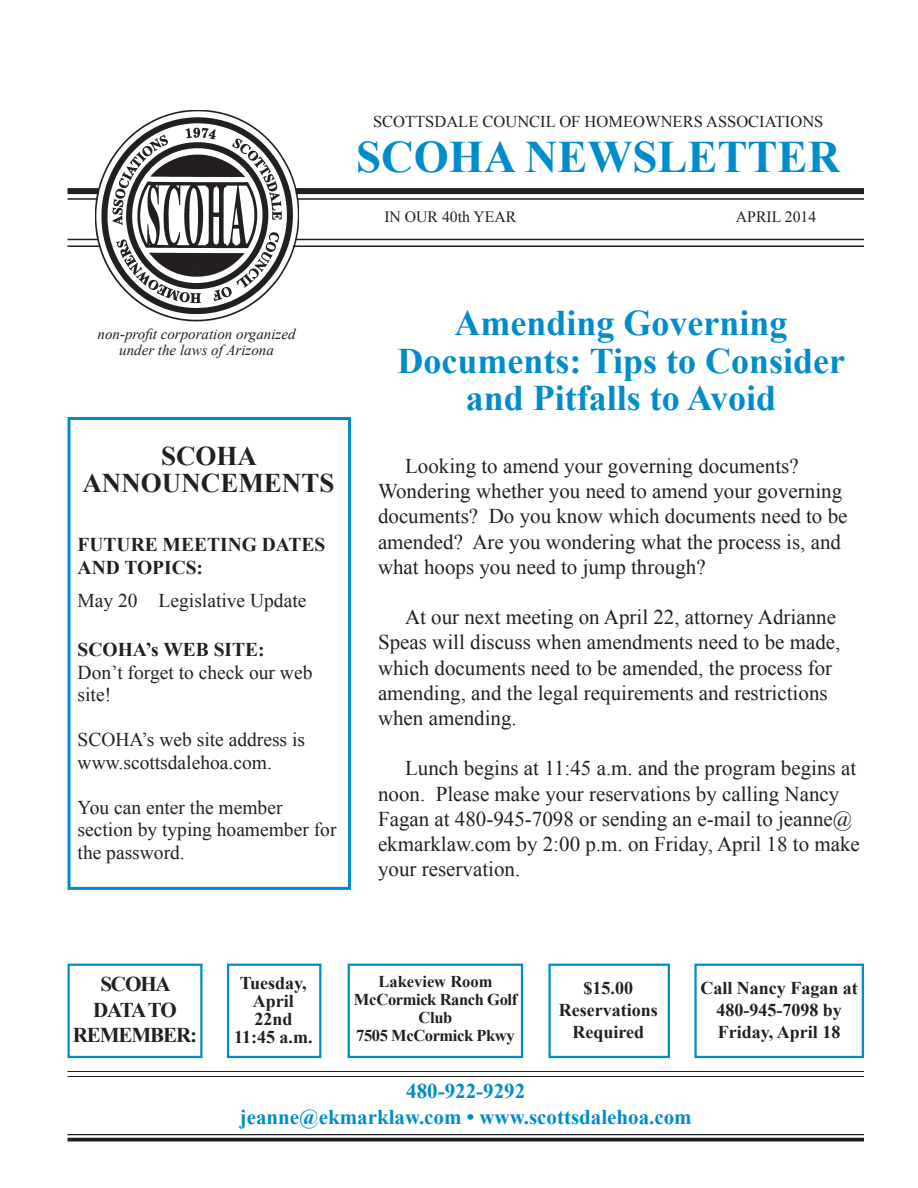
<style>
.page{position:relative;width:918px;height:1188px;background:#fff}
.page>*{position:absolute;margin:0;border:0;box-sizing:border-box;transform-origin:0 0}
.t1{font:700 45px "Times New Roman";color:#008ccb}
.t2{font:700 36px/37.5px "Times New Roman";color:#008ccb;text-align:center}
.t3{font:700 27px "Times New Roman";color:#231f20}
.t4{font:21px/25.2px "Times New Roman";color:#231f20}
.t5{font:700 21px "Times New Roman";color:#008ccb}
.t6{font:700 21px "Times New Roman";letter-spacing:-.05em;color:#231f20}
.t7{font:19.5px/22.5px "Times New Roman";color:#231f20}
.t8{font:700 19.5px/22.5px "Times New Roman";color:#231f20}
.t9{font:700 18px/21.6px "Times New Roman";color:#231f20;text-align:center}
.t10{font:16.5px "Times New Roman";color:#231f20}
.t11{font:700 16.5px/18px "Times New Roman";letter-spacing:-.025em;color:#231f20;text-align:center}
.t12{font:700 16.5px "Times New Roman";color:#231f20}
.t13{font:15.75px "Times New Roman";color:#231f20}
.t14{font:italic 15px "Times New Roman";color:#231f20}
</style>
<div class="page">
<div style="left:68px;top:417px;width:283px;height:473px;border:3px solid #008ccb"></div>
<div style="left:296px;top:188px;width:568px;height:6px;background:#231f20"></div>
<hr style="left:298px;top:198px;width:566px;height:2px;background:#231f20">
<hr style="left:293px;top:245px;width:571px;height:2px;background:#231f20">
<hr style="left:295px;top:239px;width:569px;height:1px;background:#231f20">
<img style="left:95px;top:110px;width:204px;height:211px">
<div style="left:68px;top:188px;width:31px;height:6px;background:#231f20"></div>
<hr style="left:68px;top:198px;width:30px;height:2px;background:#231f20">
<hr style="left:68px;top:239px;width:30px;height:1px;background:#231f20">
<hr style="left:68px;top:245px;width:32px;height:2px;background:#231f20">
<hr style="left:68px;top:1134px;width:796px;height:1px;background:#231f20">
<svg style="left:68px;top:1138px;width:796px;height:4px;background:#3e3a3b"></svg>
<hr style="left:68px;top:1071px;width:796px;height:1px;background:#231f20">
<hr style="left:68px;top:1076px;width:796px;height:1px;background:#231f20">
<div style="left:68px;top:964px;width:134px;height:94px;border:2px solid #008ccb"></div>
<div style="left:227px;top:964px;width:94px;height:94px;border:2px solid #008ccb"></div>
<div style="left:348px;top:964px;width:175px;height:94px;border:2px solid #008ccb"></div>
<div style="left:548px;top:964px;width:122px;height:94px;border:2px solid #008ccb"></div>
<div style="left:694px;top:964px;width:170px;height:94px;border:2px solid #008ccb"></div>
<p class="t10" style="left:373px;top:110px;width:452px">SCOTTSDALE COUNCIL OF HOMEOWNERS ASSOCIATIONS</p>
<p class="t1" style="left:356px;top:125px;width:485px">SCOHA NEWSLETTER</p>
<p class="t14" style="left:98px;top:323px;width:200px">non-profit corporation organized</p>
<p class="t14" style="left:119px;top:340px;width:156px">under the laws of Arizona</p>
<p class="t3" style="left:161px;top:437px;width:98px">SCOHA</p>
<p class="t3" style="left:82px;top:464px;width:253px">ANNOUNCEMENTS</p>
<p class="t8" style="left:78px;top:533px;width:249px">FUTURE MEETING DATES<br>AND TOPICS:</p>
<p class="t7" style="left:78px;top:589px;width:230px">May 20 Legislative Update</p>
<p class="t8" style="left:78px;top:638px;width:189px">SCOHA’s WEB SITE:</p>
<p class="t7" style="left:78px;top:661px;width:236px">Don’t forget to check our web site!</p>
<p class="t7" style="left:78px;top:728px;width:229px">SCOHA’s web site address is www.scottsdalehoa.com.</p>
<p class="t7" style="left:78px;top:796px;width:260px">You can enter the member section by typing hoamember for the password.</p>
<p class="t13" style="left:384px;top:206px;width:133px">IN OUR 40th YEAR</p>
<p class="t13" style="left:736px;top:206px;width:82px">APRIL 2014</p>
<p class="t2" style="left:397px;top:304px;width:449px">Amending Governing<br>Documents: Tips to Consider and Pitfalls to Avoid</p>
<p class="t4" style="left:378px;top:453px;width:471px;text-indent:27px">Looking to amend your governing documents?<br>Wondering whether you need to amend your governing documents? Do you know which documents need to be amended? Are you wondering what the process is, and what hoops you need to jump through?</p>
<p class="t4" style="left:378px;top:604px;width:464px;text-indent:27px">At our next meeting on April 22, attorney Adrianne Speas will discuss when amendments need to be made, which documents need to be amended, the process for amending, and the legal requirements and restrictions when amending.</p>
<p class="t4" style="left:378px;top:755px;width:483px;text-indent:27px">Lunch begins at 11:45 a.m. and the program begins at noon. Please make your reservations by calling Nancy Fagan at 480-945-7098 or sending an e-mail to jeanne@ ekmarklaw.com by 2:00 p.m. on Friday, April 18 to make your reservation.</p>
<p class="t6" style="left:100px;top:970px;width:72px">SCOHA</p>
<p class="t6" style="left:93px;top:995px;width:85px">DATA TO</p>
<p class="t6" style="left:73px;top:1020px;width:126px">REMEMBER:</p>
<p class="t9" style="left:240px;top:974px;width:68px;line-height:18px">Tuesday,<br>April</p>
<p class="t9" style="left:254px;top:1008px;width:40px">22nd</p>
<p class="t9" style="left:234px;top:1026px;width:80px">11:45 a.m.</p>
<p class="t12" style="left:378px;top:970px;width:116px">Lakeview Room</p>
<p class="t11" style="left:354px;top:990px;width:165px">McCormick Ranch Golf<br>Club</p>
<p class="t11" style="left:356px;top:1026px;width:160px">7505 McCormick Pkwy</p>
<p class="t9" style="left:584px;top:977px;width:51px">$15.00</p>
<p class="t9" style="left:559px;top:999px;width:100px">Reservations<br>Required</p>
<p class="t9" style="left:700px;top:977px;width:159px">Call Nancy Fagan at<br>480-945-7098 by</p>
<p class="t9" style="left:718px;top:1020px;width:124px">Friday, April 18</p>
<p class="t5" style="left:406px;top:1077px;width:120px">480-922-9292</p>
<p class="t5" style="left:240px;top:1102px;width:454px">jeanne@ekmarklaw.com • www.scottsdalehoa.com</p>
</div>
